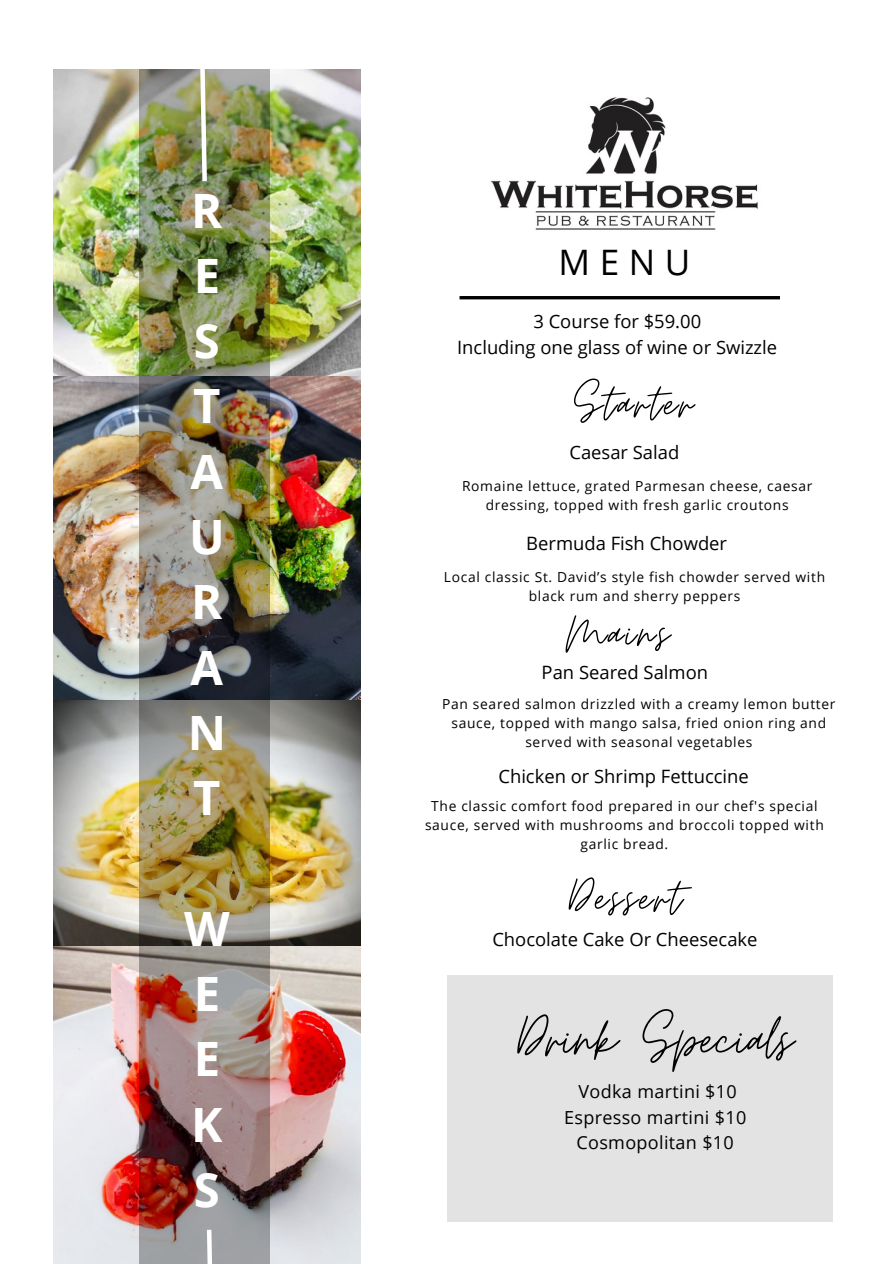
<style>
.page{position:relative;width:893px;height:1264px;background:#fff}
.page>*{position:absolute;margin:0;border:0;box-sizing:border-box;transform-origin:0 0}
.t1{font:66.75px "Moon Time";color:#000}
.t2{font:55.05px "Moon Time";letter-spacing:.045em;color:#000}
.t3{font:700 47.25px "Open Sans";color:#fff}
.t4{font:35.1px "Open Sans";color:#000}
.t5{font:18.45px "Open Sans";color:#000}
.t6{font:18px "Open Sans";letter-spacing:.02em;color:#000}
.t7{font:13.8px/18.9px "Open Sans";letter-spacing:.05em;color:#000;text-align:center}
</style>
<div class="page">
<img style="left:491px;top:97px;width:267px;height:133px">
<hr style="left:459px;top:296px;width:321px;height:3px;background:#000">
<div style="left:446px;top:975px;width:386px;height:246px;background:#e3e3e3"></div>
<img style="left:53px;top:69px;width:307px;height:874px">
<img style="left:53px;top:943px;width:307px;height:320px">
<img style="left:139px;top:69px;width:131px;height:1194px">
<svg style="left:194px;top:69px;width:15px;height:117px"></svg>
<svg style="left:204px;top:1225px;width:15px;height:38px"></svg>
<p class="t3" style="left:191px;top:177px;width:33px">R</p>
<p class="t3" style="left:194px;top:242px;width:28px">E</p>
<p class="t3" style="left:194px;top:308px;width:27px">S</p>
<p class="t3" style="left:193px;top:373px;width:29px">T</p>
<p class="t3" style="left:190px;top:438px;width:34px">A</p>
<p class="t3" style="left:189px;top:503px;width:37px">U</p>
<p class="t3" style="left:191px;top:569px;width:33px">R</p>
<p class="t3" style="left:190px;top:634px;width:34px">A</p>
<p class="t3" style="left:188px;top:699px;width:40px">N</p>
<p class="t3" style="left:193px;top:764px;width:29px">T</p>
<p class="t3" style="left:184px;top:895px;width:47px">W</p>
<p class="t3" style="left:194px;top:960px;width:28px">E</p>
<p class="t3" style="left:194px;top:1025px;width:28px">E</p>
<p class="t3" style="left:191px;top:1091px;width:33px">K</p>
<p class="t3" style="left:194px;top:1156px;width:27px">S</p>
<p class="t4" style="left:558px;top:237px;width:133px">MENU</p>
<p class="t5" style="left:533px;top:309px;width:169px">3 Course for $59.00</p>
<p class="t5" style="left:457px;top:334px;width:321px">Including one glass of wine or Swizzle</p>
<p class="t2" style="left:574px;top:370px;width:120px">Starter</p>
<p class="t5" style="left:569px;top:439px;width:111px">Caesar Salad</p>
<p class="t7" style="left:462px;top:476px;width:352px">Romaine lettuce, grated Parmesan cheese, caesar</p>
<p class="t7" style="left:485px;top:495px;width:304px">dressing, topped with fresh garlic croutons</p>
<p class="t5" style="left:526px;top:530px;width:202px">Bermuda Fish Chowder</p>
<p class="t7" style="left:444px;top:567px;width:382px">Local classic St. David’s style fish chowder served with</p>
<p class="t7" style="left:528px;top:586px;width:213px">black rum and sherry peppers</p>
<p class="t2" style="left:565px;top:600px;width:105px">Mains</p>
<p class="t5" style="left:541px;top:659px;width:168px">Pan Seared Salmon</p>
<p class="t7" style="left:442px;top:693px;width:395px">Pan seared salmon drizzled with a creamy lemon butter sauce, topped with mango salsa, fried onion ring and served with seasonal vegetables</p>
<p class="t5" style="left:498px;top:763px;width:252px">Chicken or Shrimp Fettuccine</p>
<p class="t7" style="left:425px;top:796px;width:400px">The classic comfort food prepared in our chef's special sauce, served with mushrooms and broccoli topped with garlic bread.</p>
<p class="t2" style="left:568px;top:864px;width:114px">Dessert</p>
<p class="t5" style="left:492px;top:926px;width:267px">Chocolate Cake Or Cheesecake</p>
<p class="t1" style="left:517px;top:998px;width:277px">Drink Specials</p>
<p class="t6" style="left:578px;top:1078px;width:160px">Vodka martini $10</p>
<p class="t6" style="left:564px;top:1104px;width:184px">Espresso martini $10</p>
<p class="t6" style="left:576px;top:1130px;width:159px">Cosmopolitan $10</p>
</div>
